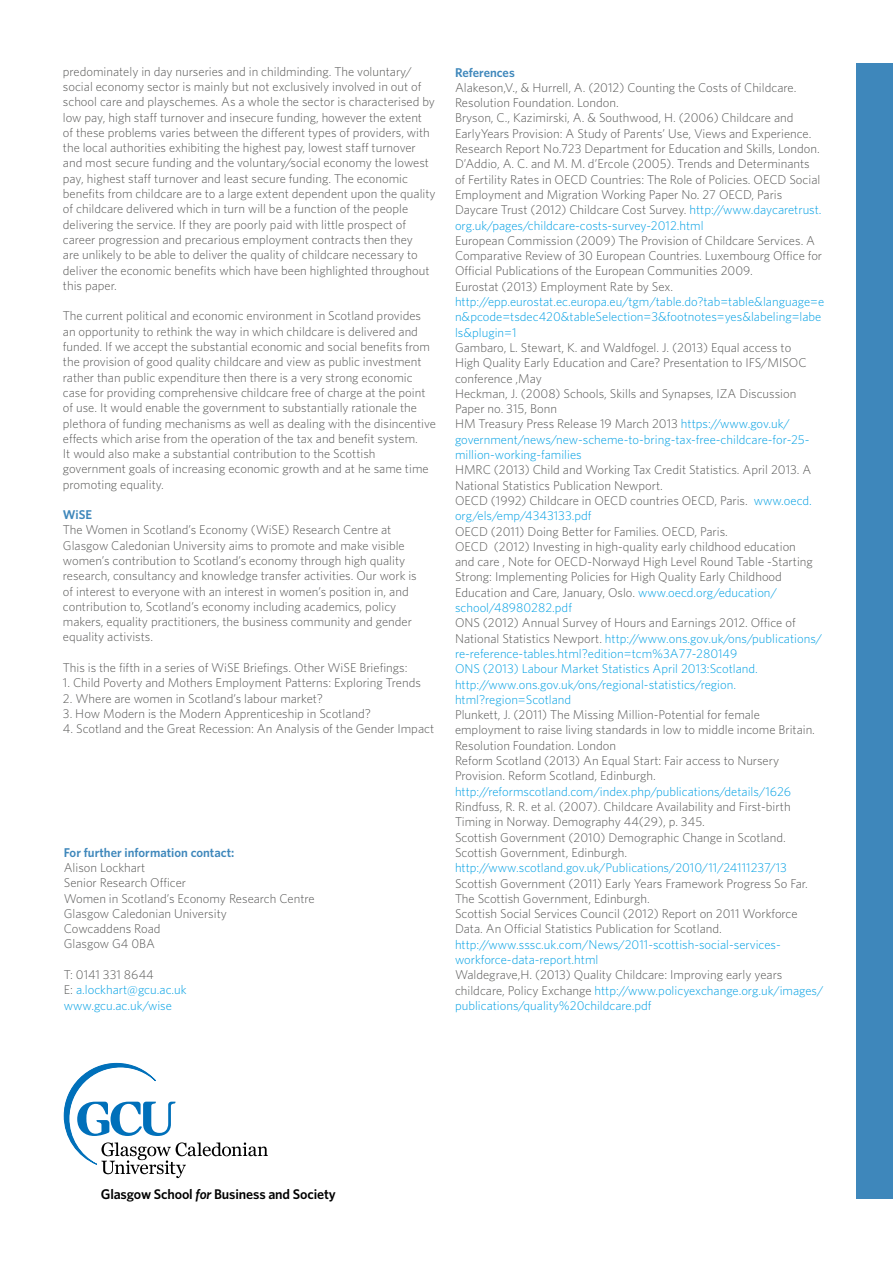
<style>
.page{position:relative;width:893px;height:1263px;background:#fff}
.page>*{position:absolute;margin:0;border:0;box-sizing:border-box;transform-origin:0 0}
.t1{font:600 13.95px "Whitney";letter-spacing:-.01em;color:#000}
.t2{font:300 12.75px/15.3px "Whitney";color:#575756}
.t3{font:300 12.75px/15.3px "Whitney";color:#009fe3}
.t4{font:600 12.75px "Whitney";color:#3e87bb}
.s1{color:#575756}
.s2{color:#009fe3}
.s3{font-style:italic}
</style>
<div class="page">
<div style="left:857px;top:64px;width:36px;height:1135px;background:#3e87bb"></div>
<svg style="left:64px;top:1063px;width:204px;height:115px"></svg>
<p class="t2" style="left:63px;top:63px;width:374px">predominately in day nurseries and in childminding. The voluntary/ social economy sector is mainly but not exclusively involved in out of school care and playschemes. As a whole the sector is characterised by low pay, high staff turnover and insecure funding, however the extent of these problems varies between the different types of providers, with the local authorities exhibiting the highest pay, lowest staff turnover and most secure funding and the voluntary/social economy the lowest pay, highest staff turnover and least secure funding. The economic benefits from childcare are to a large extent dependent upon the quality of childcare delivered which in turn will be a function of the people delivering the service. If they are poorly paid with little prospect of career progression and precarious employment contracts then they<br>are unlikely to be able to deliver the quality of childcare necessary to deliver the economic benefits which have been highlighted throughout this paper.</p>
<p class="t2" style="left:63px;top:308px;width:375px">The current political and economic environment in Scotland provides an opportunity to rethink the way in which childcare is delivered and funded. If we accept the substantial economic and social benefits from the provision of good quality childcare and view as public investment rather than public expenditure then there is a very strong economic case for providing comprehensive childcare free of charge at the point of use. It would enable the government to substantially rationale the plethora of funding mechanisms as well as dealing with the disincentive effects which arise from the operation of the tax and benefit system.<br>It would also make a substantial contribution to the Scottish government goals of increasing economic growth and at he same time promoting equality.</p>
<p class="t4" style="left:63px;top:506px;width:31px">WiSE</p>
<p class="t2" style="left:63px;top:522px;width:355px">The Women in Scotland’s Economy (WiSE) Research Centre at Glasgow Caledonian University aims to promote and make visible women’s contribution to Scotland’s economy through high quality research, consultancy and knowledge transfer activities. Our work is of interest to everyone with an interest in women’s position in, and contribution to, Scotland’s economy including academics, policy makers, equality practitioners, the business community and gender equality activists.</p>
<p class="t2" style="left:63px;top:660px;width:346px">This is the fifth in a series of WiSE Briefings. Other WiSE Briefings:</p>
<p class="t2" style="left:63px;top:675px;width:360px">1. Child Poverty and Mothers Employment Patterns: Exploring Trends</p>
<p class="t2" style="left:63px;top:690px;width:262px">2. Where are women in Scotland’s labour market?</p>
<p class="t2" style="left:63px;top:705px;width:310px">3. How Modern is the Modern Apprenticeship in Scotland?</p>
<p class="t2" style="left:63px;top:721px;width:373px">4. Scotland and the Great Recession: An Analysis of the Gender Impact</p>
<p class="t4" style="left:64px;top:844px;width:172px">For further information contact:</p>
<p class="t2" style="left:64px;top:859px;width:252px">Alison Lockhart<br>Senior Research Officer<br>Women in Scotland’s Economy Research Centre<br>Glasgow Caledonian University<br>Cowcaddens Road<br>Glasgow G4 0BA</p>
<p class="t3" style="left:64px;top:966px;width:124px"><span class="s1">T: 0141 331 8644<br>E:</span> a.lockhart@gcu.ac.uk www.gcu.ac.uk/wise</p>
<p class="t4" style="left:455px;top:64px;width:61px">References</p>
<p class="t2" style="left:455px;top:79px;width:368px">Alakeson,V., &amp; Hurrell, A. (2012) Counting the Costs of Childcare.<br>Resolution Foundation. London.<br>Bryson, C., Kazimirski, A. &amp; Southwood, H. (2006) Childcare and EarlyYears Provision: A Study of Parents’ Use, Views and Experience.<br>Research Report No.723 Department for Education and Skills, London.<br>D’Addio, A. C. and M. M. d’Ercole (2005). Trends and Determinants of Fertility Rates in OECD Countries: The Role of Policies. OECD Social Employment and Migration Working Paper No. 27 OECD, Paris Daycare Trust (2012) Childcare Cost Survey. <span class="s2">http://www.daycaretrust. org.uk/pages/childcare-costs-survey-2012.html</span></p>
<p class="t2" style="left:455px;top:232px;width:369px">European Commission (2009) The Provision of Childcare Services. A Comparative Review of 30 European Countries. Luxembourg Office for Official Publications of the European Communities 2009.<br>Eurostat (2013) Employment Rate by Sex.</p>
<p class="t3" style="left:455px;top:294px;width:371px">http://epp.eurostat.ec.europa.eu/tgm/table.do?tab=table&amp;language=e n&amp;pcode=tsdec420&amp;tableSelection=3&amp;footnotes=yes&amp;labeling=labe ls&amp;plugin=1</p>
<p class="t2" style="left:455px;top:339px;width:356px">Gambaro, L. Stewart, K. and Waldfogel. J. (2013) Equal access to High Quality Early Education and Care? Presentation to IFS/MISOC conference ,May<br>Heckman, J. (2008) Schools, Skills and Synapses, IZA Discussion Paper no. 315, Bonn<br>HM Treasury Press Release 19 March 2013 <span class="s2">https://www.gov.uk/ government/news/new-scheme-to-bring-tax-free-childcare-for-25- million-working-families</span></p>
<p class="t2" style="left:455px;top:462px;width:358px">HMRC (2013) Child and Working Tax Credit Statistics. April 2013. A National Statistics Publication Newport.<br>OECD (1992) Childcare in OECD countries OECD, Paris. <span class="s2">www.oecd. org/els/emp/4343133.pdf</span></p>
<p class="t2" style="left:455px;top:523px;width:359px">OECD (2011) Doing Better for Families. OECD, Paris.<br>OECD (2012) Investing in high-quality early childhood education and care , Note for OECD-Norwayd High Level Round Table -Starting Strong: Implementing Policies for High Quality Early Childhood Education and Care, January, Oslo. <span class="s2">www.oecd.org/education/ school/48980282.pdf</span></p>
<p class="t3" style="left:455px;top:615px;width:369px"><span class="s1">ONS (2012) Annual Survey of Hours and Earnings 2012. Office of National Statistics Newport.</span> http://www.ons.gov.uk/ons/publications/ re-reference-tables.html?edition=tcm%3A77-280149<br>ONS (2013) Labour Market Statistics April 2013:Scotland. http://www.ons.gov.uk/ons/regional-statistics/region. html?region=Scotland</p>
<p class="t2" style="left:455px;top:707px;width:361px">Plunkett, J. (2011) The Missing Million-Potential for female employment to raise living standards in low to middle income Britain.<br>Resolution Foundation. London<br>Reform Scotland (2013) An Equal Start: Fair access to Nursery Provision. Reform Scotland, Edinburgh.</p>
<p class="t3" style="left:455px;top:783px;width:338px">http://reformscotland.com/index.php/publications/details/1626</p>
<p class="t2" style="left:455px;top:798px;width:337px">Rindfuss, R. R. et al. (2007). Childcare Availability and First-birth Timing in Norway. Demography 44(29), p. 345.<br>Scottish Government (2010) Demographic Change in Scotland.<br>Scottish Government, Edinburgh.</p>
<p class="t3" style="left:455px;top:860px;width:334px">http://www.scotland.gov.uk/Publications/2010/11/24111237/13</p>
<p class="t2" style="left:455px;top:875px;width:354px">Scottish Government (2011) Early Years Framework Progress So Far.<br>The Scottish Government, Edinburgh.<br>Scottish Social Services Council (2012) Report on 2011 Workforce Data. An Official Statistics Publication for Scotland.</p>
<p class="t3" style="left:455px;top:936px;width:327px">http://www.sssc.uk.com/News/2011-scottish-social-services&shy;workforce-data-report.html</p>
<p class="t2" style="left:455px;top:967px;width:370px">Waldegrave,H. (2013) Quality Childcare: Improving early years childcare, Policy Exchange <span class="s2">http://www.policyexchange.org.uk/images/ publications/quality%20childcare.pdf</span></p>
<p class="t1" style="left:101px;top:1185px;width:236px">Glasgow School <span class="s3">for</span> Business and Society</p>
</div>
